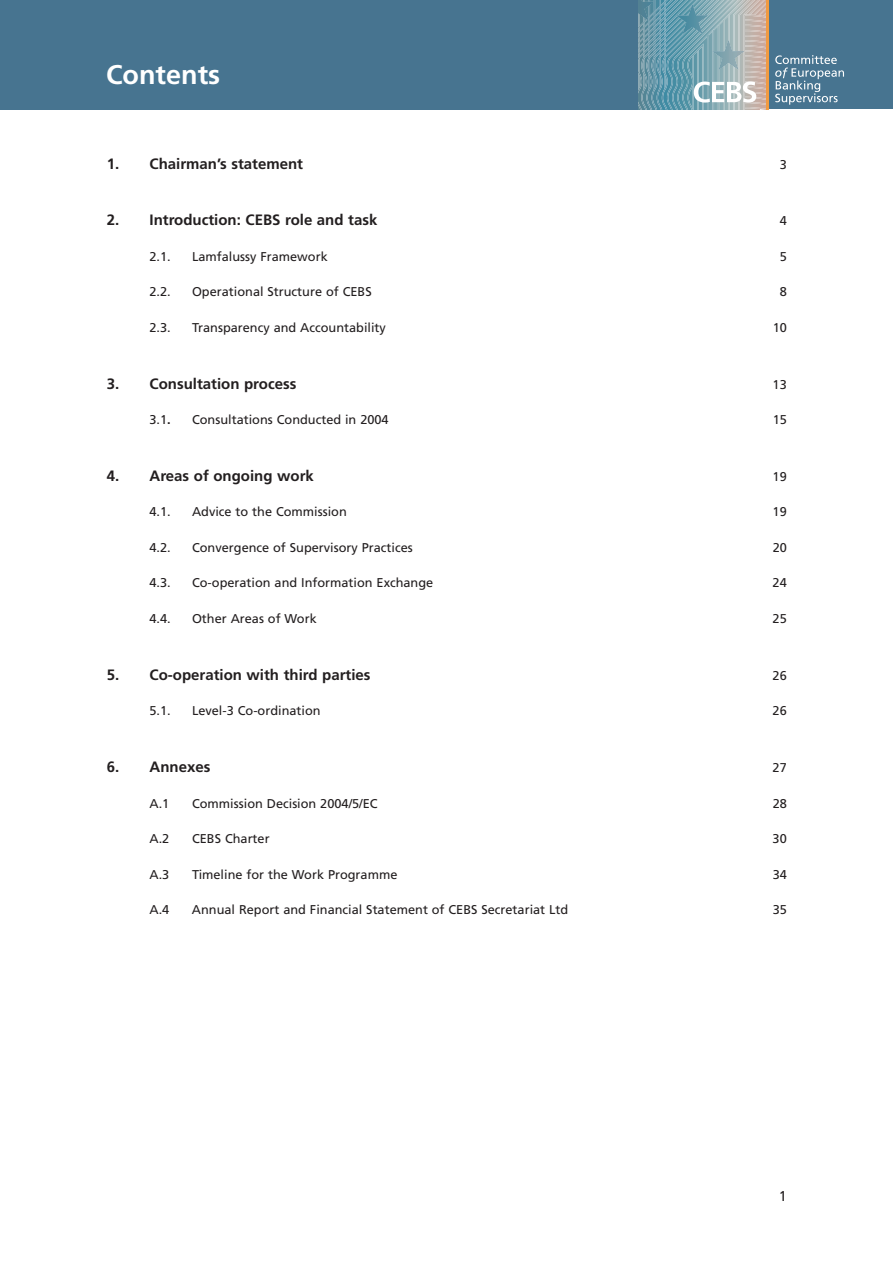
<style>
.page{position:relative;width:893px;height:1263px;background:#fff}
.page>*{position:absolute;margin:0;border:0;box-sizing:border-box;transform-origin:0 0}
.t1{font:700 27px "Frutiger";color:#fff}
.t2{font:700 15px "Frutiger";color:#231f20}
.t3{font:14.25px "Frutiger";color:#231f20}
.t4{font:12.75px "Frutiger";color:#231f20}
.s1{font-weight:700}
</style>
<div class="page">
<svg style="left:638px;top:0;width:254px;height:109px"></svg>
<div style="left:0;top:0;width:638px;height:109px;background:#477490"></div>
<h1 class="t1" style="left:106px;top:64px;width:115px">Contents</h1>
<p class="t2" style="left:107px;top:157px;width:197px">1. Chairman’s statement</p>
<p class="t4" style="left:779px;top:159px;width:9px">3</p>
<p class="t2" style="left:107px;top:214px;width:272px">2. Introduction: CEBS role and task</p>
<p class="t4" style="left:779px;top:216px;width:9px">4</p>
<p class="t4" style="left:149px;top:251px;width:23px">2.1.</p>
<p class="t4" style="left:192px;top:251px;width:137px">Lamfalussy Framework</p>
<p class="t4" style="left:779px;top:251px;width:9px">5</p>
<p class="t4" style="left:149px;top:287px;width:23px">2.2.</p>
<p class="t4" style="left:192px;top:287px;width:181px">Operational Structure of CEBS</p>
<p class="t4" style="left:779px;top:287px;width:9px">8</p>
<p class="t4" style="left:149px;top:322px;width:23px">2.3.</p>
<p class="t4" style="left:192px;top:322px;width:195px">Transparency and Accountability</p>
<p class="t4" style="left:772px;top:322px;width:16px">10</p>
<p class="t2" style="left:107px;top:377px;width:191px">3. Consultation process</p>
<p class="t4" style="left:772px;top:379px;width:16px">13</p>
<p class="t4" style="left:149px;top:415px;width:23px">3.1<span class="s1">.</span></p>
<p class="t4" style="left:192px;top:415px;width:198px">Consultations Conducted in 2004</p>
<p class="t4" style="left:772px;top:415px;width:16px">15</p>
<p class="t2" style="left:107px;top:470px;width:208px">4. Areas of ongoing work</p>
<p class="t4" style="left:772px;top:471px;width:16px">19</p>
<p class="t4" style="left:149px;top:507px;width:23px">4.1.</p>
<p class="t4" style="left:192px;top:507px;width:156px">Advice to the Commission</p>
<p class="t4" style="left:772px;top:507px;width:16px">19</p>
<p class="t4" style="left:149px;top:542px;width:23px">4.2.</p>
<p class="t4" style="left:192px;top:542px;width:222px">Convergence of Supervisory Practices</p>
<p class="t4" style="left:772px;top:542px;width:16px">20</p>
<p class="t4" style="left:149px;top:578px;width:23px">4.3.</p>
<p class="t4" style="left:192px;top:578px;width:243px">Co-operation and Information Exchange</p>
<p class="t4" style="left:772px;top:578px;width:16px">24</p>
<p class="t4" style="left:149px;top:613px;width:23px">4.4.</p>
<p class="t4" style="left:192px;top:613px;width:126px">Other Areas of Work</p>
<p class="t4" style="left:772px;top:613px;width:16px">25</p>
<p class="t2" style="left:107px;top:668px;width:265px">5. Co-operation with third parties</p>
<p class="t4" style="left:772px;top:670px;width:16px">26</p>
<p class="t4" style="left:149px;top:706px;width:23px">5.1.</p>
<p class="t4" style="left:192px;top:706px;width:130px">Level-3 Co-ordination</p>
<p class="t4" style="left:772px;top:706px;width:16px">26</p>
<p class="t2" style="left:107px;top:761px;width:105px">6. Annexes</p>
<p class="t4" style="left:772px;top:762px;width:16px">27</p>
<p class="t4" style="left:149px;top:798px;width:21px">A.1</p>
<p class="t4" style="left:192px;top:798px;width:187px">Commission Decision 2004/5/EC</p>
<p class="t4" style="left:772px;top:798px;width:16px">28</p>
<p class="t4" style="left:149px;top:833px;width:21px">A.2</p>
<p class="t4" style="left:192px;top:833px;width:79px">CEBS Charter</p>
<p class="t4" style="left:772px;top:833px;width:16px">30</p>
<p class="t4" style="left:149px;top:869px;width:21px">A.3</p>
<p class="t4" style="left:192px;top:869px;width:207px">Timeline for the Work Programme</p>
<p class="t4" style="left:772px;top:869px;width:16px">34</p>
<p class="t4" style="left:149px;top:904px;width:21px">A.4</p>
<p class="t4" style="left:192px;top:904px;width:378px">Annual Report and Financial Statement of CEBS Secretariat Ltd</p>
<p class="t4" style="left:772px;top:904px;width:16px">35</p>
<p class="t3" style="left:778px;top:1191px;width:9px">1</p>
</div>
